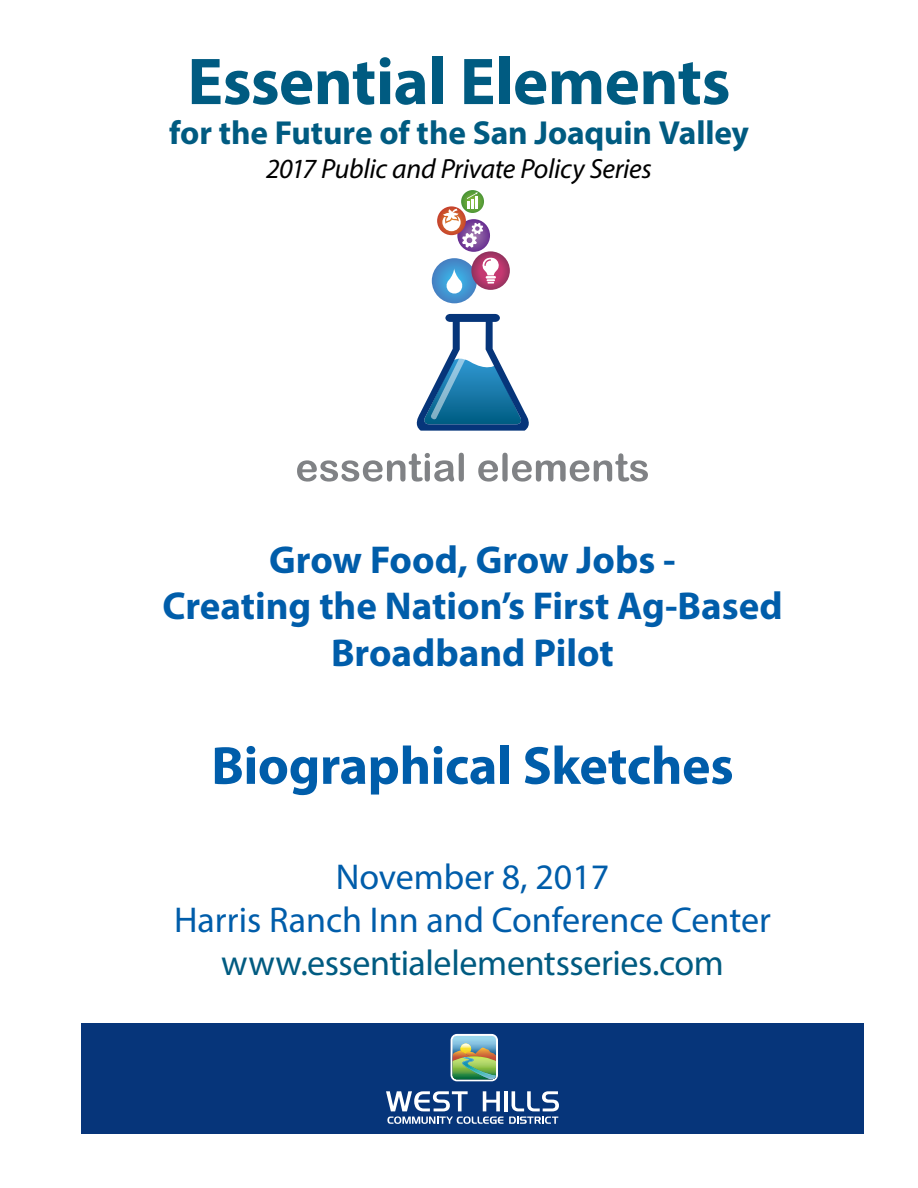
<style>
.page{position:relative;width:918px;height:1188px;background:#fff}
.page>*{position:absolute;margin:0;border:0;box-sizing:border-box;transform-origin:0 0}
.t1{font:700 66.75px "Myriad Pro";letter-spacing:-.01em;color:#005b81}
.t2{font:700 54px "Myriad Pro";letter-spacing:-.01em;color:#005daa}
.t3{font:700 39px/46.8px "Myriad Pro";color:#005daa;text-align:center}
.t4{font:36px/43.2px "Myriad Pro";color:#005daa;text-align:center}
.t5{font:36px "Myriad Pro";letter-spacing:-.01em;color:#005b81}
.t6{font:700 33.45px "Myriad Pro";letter-spacing:-.005em;color:#005b81}
.t7{font:italic 27.75px "Myriad Pro";letter-spacing:-.01em;color:#000}
</style>
<div class="page">
<svg style="left:297px;top:453px;width:167px;height:29px"></svg>
<svg style="left:478px;top:453px;width:170px;height:29px"></svg>
<svg style="left:416px;top:314px;width:113px;height:117px"></svg>
<svg style="left:432px;top:258px;width:45px;height:45px"></svg>
<svg style="left:446px;top:268px;width:17px;height:26px"></svg>
<svg style="left:471px;top:251px;width:39px;height:39px"></svg>
<svg style="left:481px;top:257px;width:19px;height:27px"></svg>
<svg style="left:457px;top:219px;width:33px;height:33px"></svg>
<svg style="left:437px;top:206px;width:29px;height:29px"></svg>
<svg style="left:461px;top:190px;width:23px;height:23px"></svg>
<svg style="left:442px;top:193px;width:41px;height:55px"></svg>
<div style="left:81px;top:1024px;width:783px;height:110px;background:#06357a"></div>
<svg style="left:451px;top:1034px;width:47px;height:47px;background:#94b692"></svg>
<svg style="left:386px;top:1091px;width:173px;height:33px"></svg>
<h1 class="t1" style="left:187px;top:38px;width:545px">Essential Elements</h1>
<p class="t6" style="left:169px;top:111px;width:581px">for the Future of the San Joaquin Valley</p>
<p class="t7" style="left:266px;top:151px;width:387px">2017 Public and Private Policy Series</p>
<p class="t3" style="left:162px;top:535px;width:622px">Grow Food, Grow Jobs -<br>Creating the Nation’s First Ag-Based<br>Broadband Pilot</p>
<h2 class="t2" style="left:211px;top:730px;width:524px">Biographical Sketches</h2>
<p class="t4" style="left:174px;top:855px;width:598px">November 8, 2017<br>Harris Ranch Inn and Conference Center</p>
<p class="t5" style="left:221px;top:941px;width:504px">www.essentialelementsseries.com</p>
</div>
